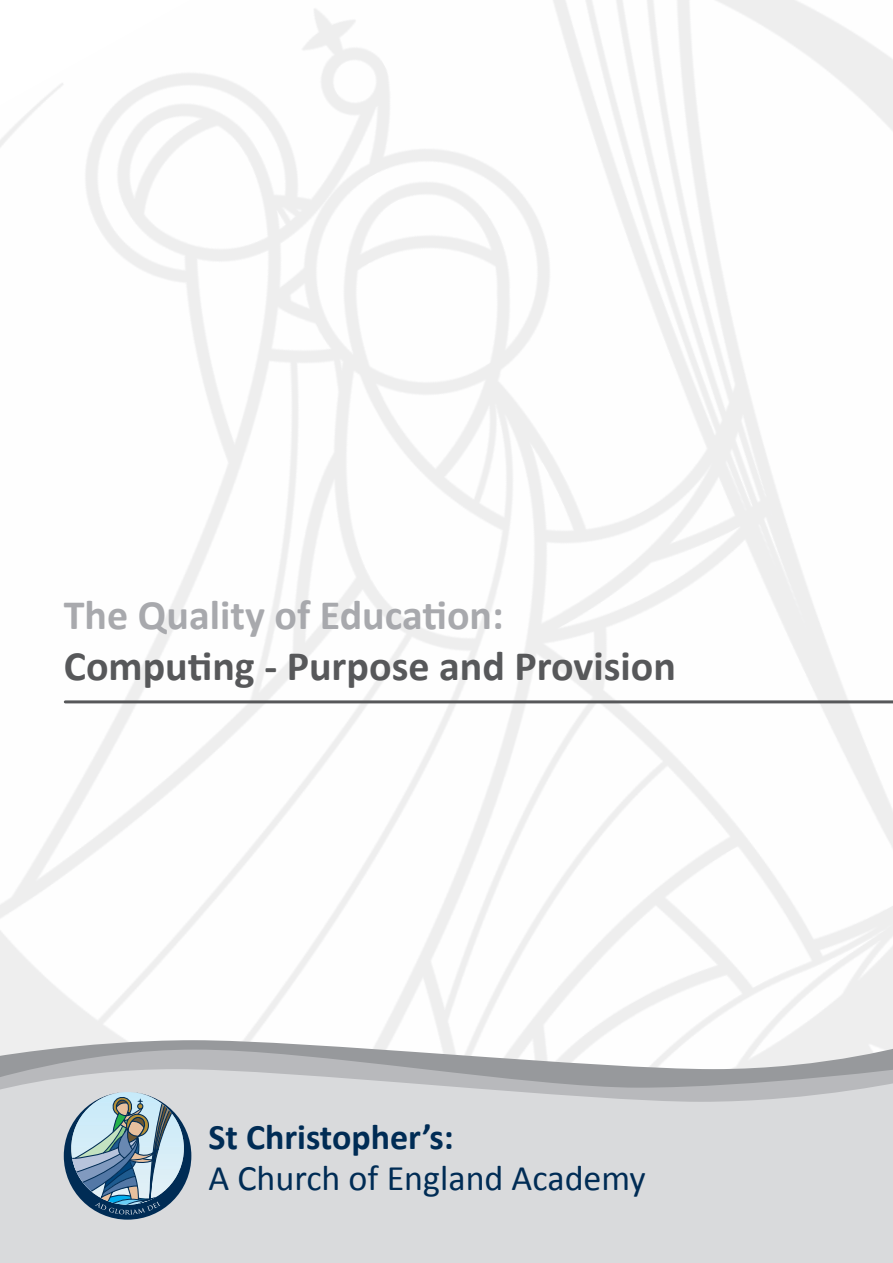
<style>
.page{position:relative;width:893px;height:1263px;background:#fff}
.page>*{position:absolute;margin:0;border:0;box-sizing:border-box;transform-origin:0 0}
.t1{font:700 42px "Calibri";color:#57585a}
.t2{font:700 42px "Calibri";color:#a8a9ad}
.t3{font:36px "Calibri";color:#002c55}
.t4{font:700 36px "Calibri";color:#002c55}
</style>
<div class="page">
<img style="left:0;top:0;width:893px;height:1040px">
<svg style="left:0;top:1040px;width:893px;height:9px"></svg>
<svg style="left:0;top:1049px;width:893px;height:20px"></svg>
<svg style="left:0;top:1069px;width:893px;height:194px;background:#d4d5d7"></svg>
<svg style="left:64px;top:1092px;width:127px;height:128px;background:#8da5b5"></svg>
<hr style="left:65px;top:700px;width:828px;height:3px;background:#57585a">
<p class="t2" style="left:64px;top:586px;width:441px">The Quality of Education:</p>
<p class="t1" style="left:64px;top:636px;width:614px">Computing - Purpose and Provision</p>
<p class="t4" style="left:208px;top:1112px;width:247px">St Christopher’s:</p>
<p class="t3" style="left:208px;top:1153px;width:439px">A Church of England Academy</p>
</div>
